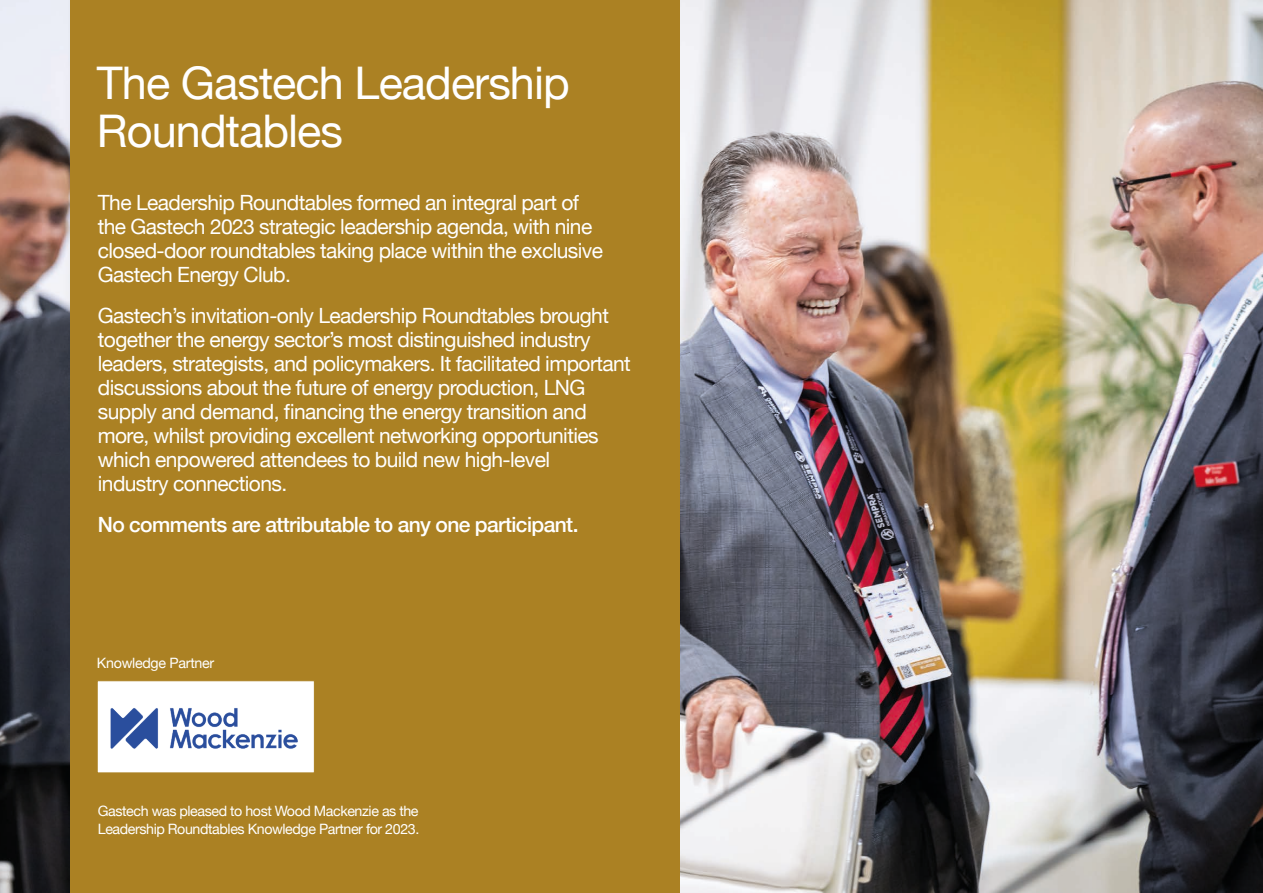
<style>
.page{position:relative;width:1263px;height:893px;background:#fff}
.page>*{position:absolute;margin:0;border:0;box-sizing:border-box;transform-origin:0 0}
.t1{font:45px/48px "Helvetica Neue";letter-spacing:-.02em;color:#fff}
.t2{font:21px/24px "Helvetica Neue";letter-spacing:-.03em;color:#fff}
.t3{font:500 21px "Helvetica Neue";letter-spacing:-.03em;color:#fff}
.t4{font:14.25px/17.2px "Helvetica Neue";letter-spacing:-.03em;color:#fff}
</style>
<div class="page">
<img style="left:679px;top:0;width:584px;height:893px">
<img style="left:0;top:0;width:70px;height:893px">
<div style="left:70px;top:0;width:609px;height:893px;background:#ab8123"></div>
<div style="left:97px;top:680px;width:218px;height:93px;background:#fff;border:1px solid #ab8123"></div>
<img style="left:110px;top:708px;width:188px;height:41px">
<h1 class="t1" style="left:97px;top:61px;width:474px">The Gastech Leadership<br>Roundtables</h1>
<p class="t2" style="left:98px;top:192px;width:507px">The Leadership Roundtables formed an integral part of the Gastech 2023 strategic leadership agenda, with nine closed-door roundtables taking place within the exclusive Gastech Energy Club.</p>
<p class="t2" style="left:98px;top:305px;width:534px">Gastech’s invitation-only Leadership Roundtables brought together the energy sector’s most distinguished industry leaders, strategists, and policymakers. It facilitated important discussions about the future of energy production, LNG supply and demand, financing the energy transition and more, whilst providing excellent networking opportunities which enpowered attendees to build new high-level<br>industry connections.</p>
<p class="t3" style="left:98px;top:507px;width:482px">No comments are attributable to any one participant.</p>
<p class="t4" style="left:97px;top:655px;width:119px">Knowledge Partner</p>
<p class="t4" style="left:98px;top:803px;width:323px">Gastech was pleased to host Wood Mackenzie as the<br>Leadership Roundtables Knowledge Partner for 2023.</p>
</div>
